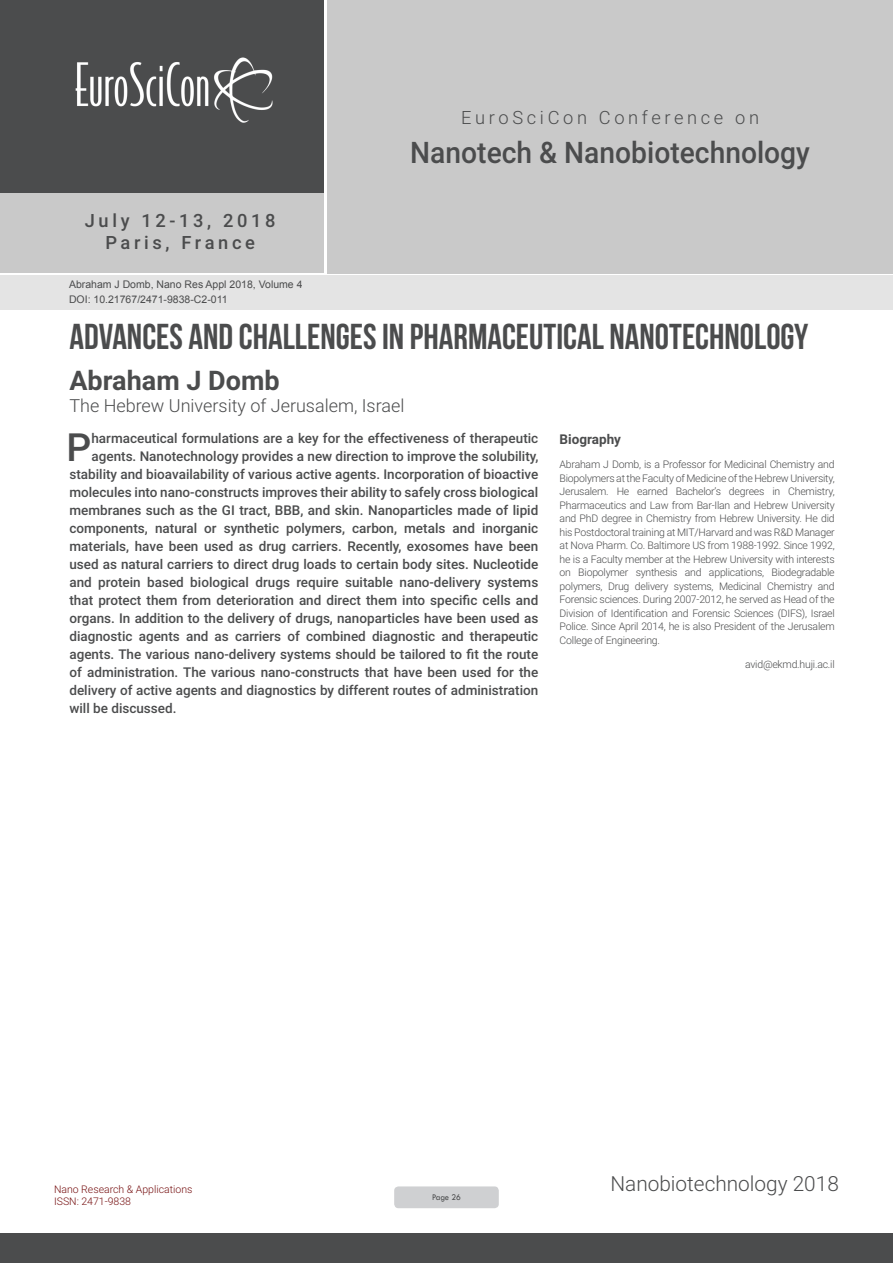
<style>
.page{position:relative;width:893px;height:1263px;background:#fff}
.page>*{position:absolute;margin:0;border:0;box-sizing:border-box;transform-origin:0 0}
.Abstract{font:500 38.85px "Roboto";color:#4b4c4d}
.t1{font:36px "Bebas Neue";color:#4b4c4d}
.t2{font:500 29.7px "Roboto";color:#4b4c4d;scale:.95 1}
.t3{font:700 27px "Roboto";color:#4b4c4d}
.t4{font:300 20.85px "Roboto";color:#4b4c4d}
.t5{font:500 18.3px/21.9px "Roboto";letter-spacing:.2em;color:#4b4c4d;text-align:center}
.t6{font:300 18.3px "Roboto";letter-spacing:.2em;color:#4b4c4d}
.t7{font:300 18px "Roboto";color:#4b4c4d}
.Abstract-2{font:500 13.5px "Roboto";color:#4b4c4d}
.Abstract-3{font:700 13.5px "Roboto";color:#4b4c4d}
.Biography{font:300 10.5px/13.5px "Roboto";letter-spacing:-.02em;color:#4b4c4d;text-align:justify}
.t8{font:10.5px "Arial";color:#4b4c4d}
.t9{font:300 10.5px/12.6px "Roboto";color:#761011}
.t10{font:9px "Tw Cen";letter-spacing:-.02em;color:#4b4c4d;scale:.95 1}
</style>
<div class="page">
<div style="left:0;top:0;width:323px;height:193px;background:#4b4c4d"></div>
<div style="left:1px;top:193px;width:323px;height:80px;background:#c9c9c9"></div>
<div style="left:327px;top:0;width:566px;height:273px;background:#c9c9c9"></div>
<img style="left:75px;top:57px;width:198px;height:66px">
<div style="left:0;top:1233px;width:893px;height:30px;background:#4b4c4d"></div>
<div style="left:1px;top:275px;width:892px;height:35px;background:#e4e4e4"></div>
<div style="left:394px;top:1186px;width:105px;height:22px;background:#cfd0d2;border-radius:4px"></div>
<h3 class="t5" style="left:85px;top:209px;width:192px">July 12-13, 2018<br>Paris, France</h3>
<p class="t8" style="left:69px;top:278px;width:235px">Abraham J Domb, Nano Res Appl 2018, Volume 4</p>
<p class="t8" style="left:69px;top:292px;width:160px">DOI: 10.21767/2471-9838-C2-011</p>
<h3 class="t6" style="left:461px;top:105px;width:299px">EuroSciCon Conference on</h3>
<h3 class="t2" style="left:410px;top:132px;width:422px">Nanotech &amp; Nanobiotechnology</h3>
<p class="t1" style="left:69px;top:316px;width:740px">ADVANCES AND CHALLENGES IN PHARMACEUTICAL NANOTECHNOLOGY</p>
<p class="t3" style="left:69px;top:362px;width:212px">Abraham J Domb</p>
<p class="t7" style="left:69px;top:393px;width:336px">The Hebrew University of Jerusalem, Israel</p>
<p class="Abstract" style="left:67px;top:420px;width:26px">P</p>
<p class="Abstract-2" style="left:91px;top:429px;width:448px">harmaceutical formulations are a key for the effectiveness of therapeutic</p>
<p class="Abstract-2" style="left:91px;top:447px;width:448px">agents. Nanotechnology provides a new direction to improve the solubility,</p>
<p class="Abstract-2" style="left:69px;top:465px;width:470px">stability and bioavailability of various active agents. Incorporation of bioactive</p>
<p class="Abstract-2" style="left:69px;top:483px;width:470px">molecules into nano-constructs improves their ability to safely cross biological</p>
<p class="Abstract-2" style="left:69px;top:501px;width:470px">membranes such as the GI tract, BBB, and skin. Nanoparticles made of lipid</p>
<p class="Abstract-2" style="left:69px;top:519px;width:470px">components, natural or synthetic polymers, carbon, metals and inorganic</p>
<p class="Abstract-2" style="left:69px;top:537px;width:470px">materials, have been used as drug carriers. Recently, exosomes have been</p>
<p class="Abstract-2" style="left:69px;top:555px;width:470px">used as natural carriers to direct drug loads to certain body sites. Nucleotide</p>
<p class="Abstract-2" style="left:69px;top:573px;width:470px">and protein based biological drugs require suitable nano-delivery systems</p>
<p class="Abstract-2" style="left:69px;top:591px;width:470px">that protect them from deterioration and direct them into specific cells and</p>
<p class="Abstract-2" style="left:69px;top:609px;width:470px">organs. In addition to the delivery of drugs, nanoparticles have been used as</p>
<p class="Abstract-2" style="left:69px;top:627px;width:470px">diagnostic agents and as carriers of combined diagnostic and therapeutic</p>
<p class="Abstract-2" style="left:69px;top:645px;width:470px">agents. The various nano-delivery systems should be tailored to fit the route</p>
<p class="Abstract-2" style="left:69px;top:663px;width:470px">of administration. The various nano-constructs that have been used for the</p>
<p class="Abstract-2" style="left:69px;top:681px;width:470px">delivery of active agents and diagnostics by different routes of administration</p>
<p class="Abstract-2" style="left:69px;top:699px;width:109px">will be discussed.</p>
<p class="Abstract-3" style="left:560px;top:430px;width:63px">Biography</p>
<p class="Biography" style="left:560px;top:457px;width:277px">Abraham J Domb, is a Professor for Medicinal Chemistry and Biopolymers at the Faculty of Medicine of the Hebrew University, Jerusalem. He earned Bachelor’s degrees in Chemistry, Pharmaceutics and Law from Bar-Ilan and Hebrew University and PhD degree in Chemistry from Hebrew University. He did his Postdoctoral training at MIT/Harvard and was R&amp;D Manager at Nova Pharm. Co. Baltimore US from 1988-1992. Since 1992, he is a Faculty member at the Hebrew University with interests on Biopolymer synthesis and applications, Biodegradable polymers, Drug delivery systems, Medicinal Chemistry and Forensic sciences. During 2007-2012, he served as Head of the Division of Identification and Forensic Sciences (DIFS), Israel Police. Since April 2014, he is also President of the Jerusalem College of Engineering.</p>
<p class="Biography" style="left:745px;top:657px;width:91px">avid@ekmd.huji.ac.il</p>
<p class="t9" style="left:54px;top:1182px;width:140px">Nano Research &amp; Applications<br>ISSN: 2471-9838</p>
<p class="t10" style="left:432px;top:1192px;width:32px">Page 26</p>
<h3 class="t4" style="left:610px;top:1169px;width:230px">Nanobiotechnology 2018</h3>
</div>
